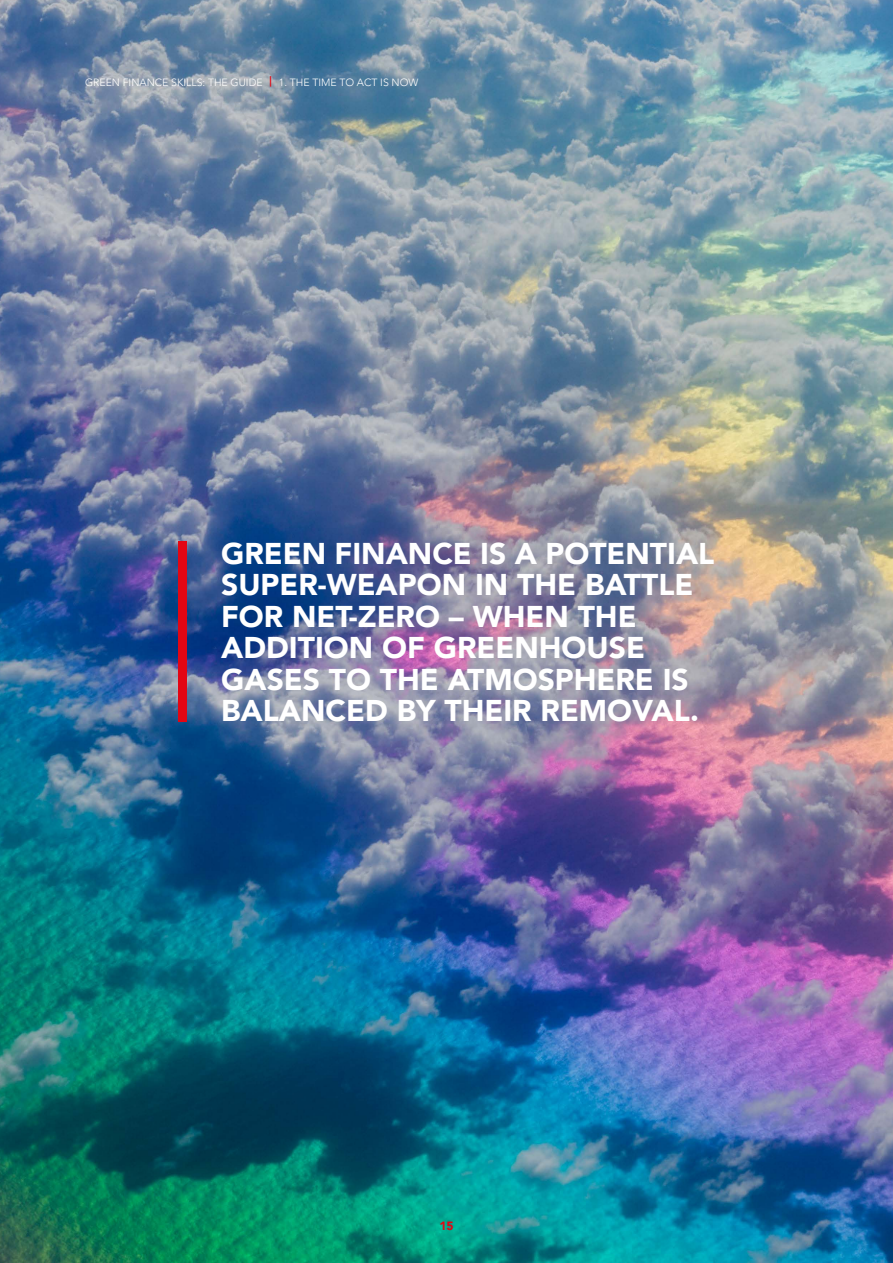
<style>
.page{position:relative;width:893px;height:1263px;background:#fff}
.page>*{position:absolute;margin:0;border:0;box-sizing:border-box;transform-origin:0 0}
.t1{font:900 30px/31.5px "Avenir LT Pro";color:#fff}
.t2{font:900 12px "Avenir LT Pro";color:#e30613}
.t3{font:300 10.5px "Avenir LT Pro";color:#fff}
.s1{font-weight:800;color:#e30613}
</style>
<div class="page">
<img style="left:0;top:0;width:893px;height:1263px">
<div style="left:179px;top:541px;width:8px;height:181px;background:#e30613"></div>
<p class="t3" style="left:85px;top:76px;width:335px">GREEN FINANCE SKILLS: THE GUIDE <span class="s1">|</span> 1. THE TIME TO ACT IS NOW</p>
<p class="t1" style="left:221px;top:538px;width:495px">GREEN FINANCE IS A POTENTIAL<br>SUPER-WEAPON IN THE BATTLE<br>FOR NET-ZERO – WHEN THE<br>ADDITION OF GREENHOUSE<br>GASES TO THE ATMOSPHERE IS<br>BALANCED BY THEIR REMOVAL.</p>
<p class="t2" style="left:439px;top:1218px;width:16px">15</p>
</div>
